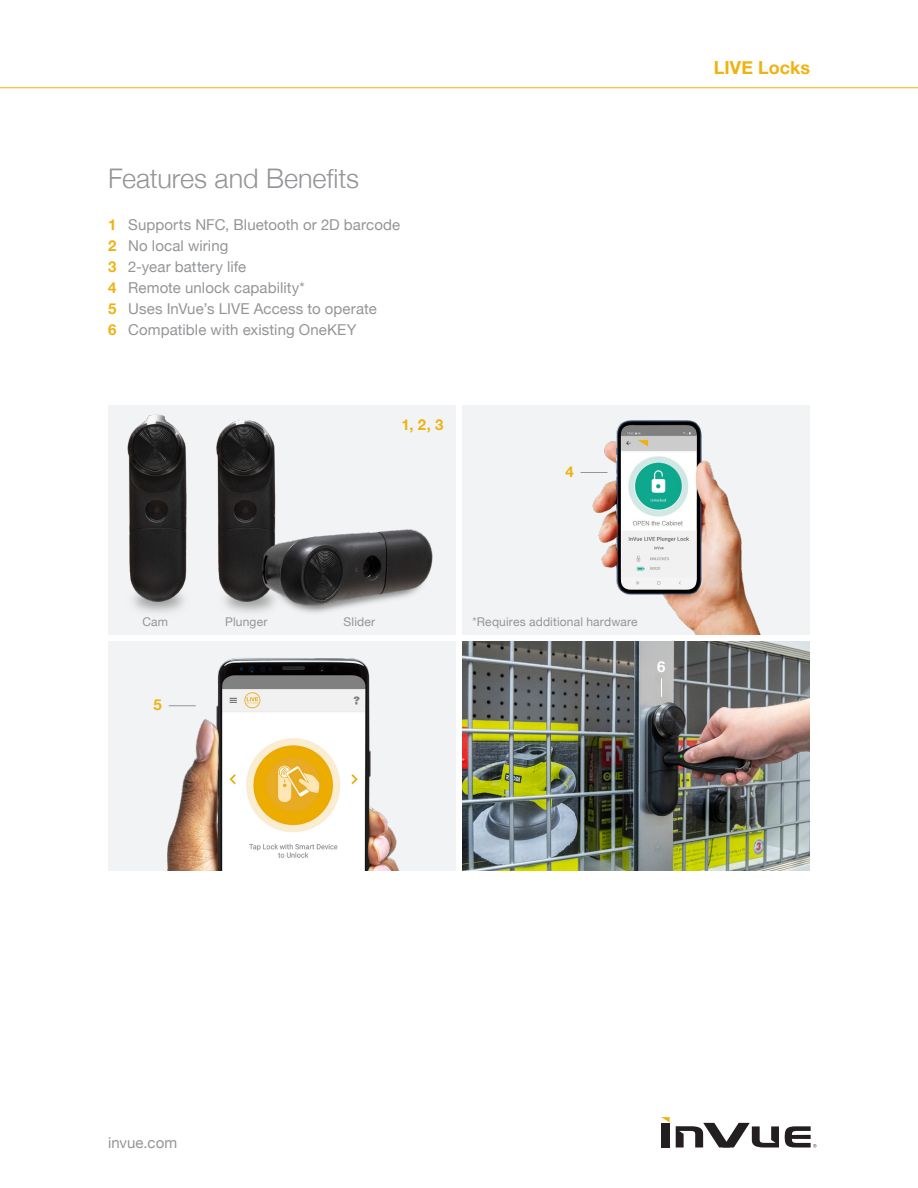
<style>
.page{position:relative;width:918px;height:1188px;background:#fff}
.page>*{position:absolute;margin:0;border:0;box-sizing:border-box;transform-origin:0 0}
.t1{font:300 27px "Helvetica Neue";letter-spacing:-.005em;color:#939598}
.t2{font:700 18px "Helvetica Neue";color:#efb211}
.t3{font:15px "Helvetica Neue";letter-spacing:.005em;color:#939598}
.t4{font:700 15px "Helvetica Neue";color:#efb211}
.t5{font:700 15px "Helvetica Neue";color:#fff}
.Features___Benefits{font:12px "Helvetica Neue";letter-spacing:.015em;color:#939598}
.s1{font-weight:700;color:#efb211}
</style>
<div class="page">
<div style="left:662px;top:1123px;width:8px;height:24px;background:#231f20"></div>
<svg style="left:676px;top:1123px;width:103px;height:24px"></svg>
<svg style="left:661px;top:1117px;width:9px;height:5px"></svg>
<svg style="left:785px;top:1126px;width:31px;height:22px"></svg>
<hr style="left:0;top:87px;width:918px;height:1px;background:#efb211">
<div style="left:108px;top:405px;width:348px;height:229px;background:#f2f3f4"></div>
<img style="left:127px;top:414px;width:306px;height:199px">
<img style="left:108px;top:641px;width:348px;height:230px">
<div style="left:462px;top:405px;width:348px;height:229px;background:#f2f3f4"></div>
<img style="left:592px;top:420px;width:169px;height:214px">
<svg style="left:169px;top:705px;width:27px;height:1px"></svg>
<svg style="left:580px;top:472px;width:28px;height:1px"></svg>
<img style="left:462px;top:641px;width:348px;height:230px">
<svg style="left:661px;top:678px;width:1px;height:19px"></svg>
<p class="t1" style="left:108px;top:157px;width:253px">Features and Benefits</p>
<p class="t3" style="left:108px;top:214px;width:294px"><span class="s1">1</span> Supports NFC, Bluetooth or 2D barcode</p>
<p class="t3" style="left:108px;top:235px;width:122px"><span class="s1">2</span> No local wiring</p>
<p class="t3" style="left:108px;top:256px;width:140px"><span class="s1">3</span> 2-year battery life</p>
<p class="t3" style="left:108px;top:277px;width:198px"><span class="s1">4</span> Remote unlock capability*</p>
<p class="t3" style="left:108px;top:298px;width:270px"><span class="s1">5</span> Uses InVue’s LIVE Access to operate</p>
<p class="t3" style="left:108px;top:319px;width:250px"><span class="s1">6</span> Compatible with existing OneKEY</p>
<p class="t4" style="left:402px;top:413px;width:43px">1, 2, 3</p>
<p class="t4" style="left:565px;top:460px;width:10px">4</p>
<p class="t2" style="left:714px;top:54px;width:98px">LIVE Locks</p>
<p class="Features___Benefits" style="left:142px;top:613px;width:27px">Cam</p>
<p class="Features___Benefits" style="left:225px;top:613px;width:44px">Plunger</p>
<p class="Features___Benefits" style="left:344px;top:613px;width:33px">Slider</p>
<p class="Features___Benefits" style="left:472px;top:613px;width:167px">*Requires additional hardware</p>
<p class="t4" style="left:154px;top:693px;width:10px">5</p>
<p class="t5" style="left:657px;top:655px;width:10px">6</p>
<p class="t3" style="left:108px;top:1131px;width:71px">invue.com</p>
</div>
